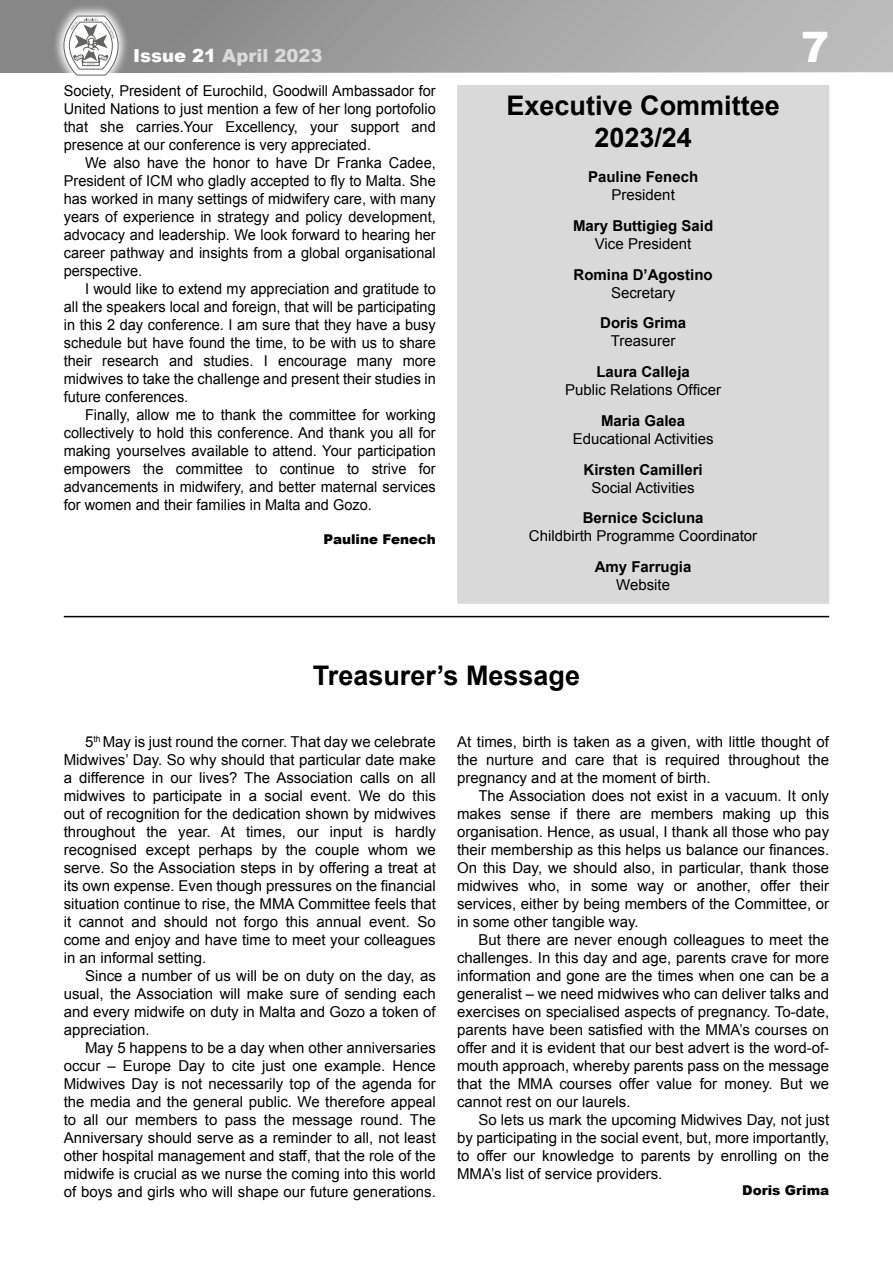
<style>
.page{position:relative;width:893px;height:1263px;background:#fff}
.page>*{position:absolute;margin:0;border:0;box-sizing:border-box;transform-origin:0 0}
.t1{font:900 42px "Arial";color:#fff}
.t2{font:700 27px/32.4px "Arial";color:#000;text-align:center}
.t3{font:900 18px "Arial";color:#dadada}
.t4{font:15px/18px "Arial";color:#000;text-align:justify}
.t5{font:700 15px "Arial";color:#000}
.t6{font:900 13.5px "Arial";color:#000}
.s1{color:#fff}
</style>
<div class="page">
<div style="left:458px;top:86px;width:370px;height:517px;background:#d9d9d9"></div>
<hr style="left:64px;top:616px;width:765px;height:1px;background:#000">
<div style="left:1px;top:0;width:892px;height:72px;background:linear-gradient(to right,#808080,#bfbfbf)"></div>
<svg style="left:52px;top:4px;width:78px;height:72px;background:#9f9f9f"></svg>
<svg style="left:64px;top:16px;width:54px;height:59px"></svg>
<p class="t3" style="left:133px;top:42px;width:191px"><span class="s1">Issue 21</span> April 2023</p>
<p class="t4" style="left:64px;top:82px;width:374px">Society, President of Eurochild, Goodwill Ambassador for United Nations to just mention a few of her long portofolio that she carries.Your Excellency, your support and presence at our conference is very appreciated.</p>
<p class="t4" style="left:64px;top:154px;width:374px;text-indent:21px">We also have the honor to have Dr Franka Cadee, President of ICM who gladly accepted to fly to Malta. She has worked in many settings of midwifery care, with many years of experience in strategy and policy development, advocacy and leadership. We look forward to hearing her career pathway and insights from a global organisational perspective.</p>
<p class="t4" style="left:64px;top:280px;width:374px;text-indent:21px">I would like to extend my appreciation and gratitude to all the speakers local and foreign, that will be participating in this 2 day conference. I am sure that they have a busy schedule but have found the time, to be with us to share their research and studies. I encourage many more midwives to take the challenge and present their studies in future conferences.</p>
<p class="t4" style="left:64px;top:406px;width:374px;text-indent:21px">Finally, allow me to thank the committee for working collectively to hold this conference. And thank you all for making yourselves available to attend. Your participation empowers the committee to continue to strive for advancements in midwifery, and better maternal services for women and their families in Malta and Gozo.</p>
<p class="t6" style="left:323px;top:530px;width:114px">Pauline Fenech</p>
<h2 class="t2" style="left:507px;top:90px;width:275px">Executive Committee<br>2023/24</h2>
<p class="t5" style="left:588px;top:167px;width:112px">Pauline Fenech</p>
<p class="t4" style="left:611px;top:186px;width:65px">President</p>
<p class="t5" style="left:573px;top:216px;width:142px">Mary Buttigieg Said</p>
<p class="t4" style="left:595px;top:235px;width:98px">Vice President</p>
<p class="t5" style="left:574px;top:264px;width:141px">Romina D’Agostino</p>
<p class="t4" style="left:611px;top:283px;width:66px">Secretary</p>
<p class="t5" style="left:600px;top:313px;width:87px">Doris Grima</p>
<p class="t4" style="left:611px;top:332px;width:66px">Treasurer</p>
<p class="t5" style="left:596px;top:362px;width:95px">Laura Calleja</p>
<p class="t4" style="left:565px;top:381px;width:157px">Public Relations Officer</p>
<p class="t5" style="left:601px;top:411px;width:86px">Maria Galea</p>
<p class="t4" style="left:573px;top:430px;width:142px">Educational Activities</p>
<p class="t5" style="left:583px;top:459px;width:121px">Kirsten Camilleri</p>
<p class="t4" style="left:591px;top:478px;width:105px">Social Activities</p>
<p class="t5" style="left:583px;top:508px;width:122px">Bernice Scicluna</p>
<p class="t4" style="left:529px;top:527px;width:230px">Childbirth Programme Coordinator</p>
<p class="t5" style="left:595px;top:557px;width:98px">Amy Farrugia</p>
<p class="t4" style="left:616px;top:576px;width:55px">Website</p>
<h1 class="t1" style="left:801px;top:16px;width:30px">7</h1>
<h2 class="t2" style="left:313px;top:660px;width:269px">Treasurer’s Message</h2>
<p class="t4" style="left:64px;top:732px;width:374px;text-indent:21px">5<sup>th</sup> May is just round the corner. That day we celebrate Midwives’ Day. So why should that particular date make a difference in our lives? The Association calls on all midwives to participate in a social event. We do this out of recognition for the dedication shown by midwives throughout the year. At times, our input is hardly recognised except perhaps by the couple whom we serve. So the Association steps in by offering a treat at its own expense. Even though pressures on the financial situation continue to rise, the MMA Committee feels that it cannot and should not forgo this annual event. So come and enjoy and have time to meet your colleagues in an informal setting.</p>
<p class="t4" style="left:64px;top:966px;width:374px;text-indent:21px">Since a number of us will be on duty on the day, as usual, the Association will make sure of sending each and every midwife on duty in Malta and Gozo a token of appreciation.</p>
<p class="t4" style="left:64px;top:1038px;width:374px;text-indent:21px">May 5 happens to be a day when other anniversaries occur – Europe Day to cite just one example. Hence Midwives Day is not necessarily top of the agenda for the media and the general public. We therefore appeal to all our members to pass the message round. The Anniversary should serve as a reminder to all, not least other hospital management and staff, that the role of the midwife is crucial as we nurse the coming into this world of boys and girls who will shape our future generations.</p>
<p class="t4" style="left:457px;top:732px;width:374px">At times, birth is taken as a given, with little thought of the nurture and care that is required throughout the pregnancy and at the moment of birth.</p>
<p class="t4" style="left:457px;top:786px;width:374px;text-indent:21px">The Association does not exist in a vacuum. It only makes sense if there are members making up this organisation. Hence, as usual, I thank all those who pay their membership as this helps us balance our finances.<br>On this Day, we should also, in particular, thank those midwives who, in some way or another, offer their services, either by being members of the Committee, or in some other tangible way.</p>
<p class="t4" style="left:457px;top:930px;width:374px;text-indent:21px">But there are never enough colleagues to meet the challenges. In this day and age, parents crave for more information and gone are the times when one can be a generalist – we need midwives who can deliver talks and exercises on specialised aspects of pregnancy. To-date, parents have been satisfied with the MMA’s courses on offer and it is evident that our best advert is the word-of&shy;mouth approach, whereby parents pass on the message that the MMA courses offer value for money. But we cannot rest on our laurels.</p>
<p class="t4" style="left:457px;top:1110px;width:374px;text-indent:21px">So lets us mark the upcoming Midwives Day, not just by participating in the social event, but, more importantly, to offer our knowledge to parents by enrolling on the MMA’s list of service providers.</p>
<p class="t6" style="left:742px;top:1180px;width:88px">Doris Grima</p>
</div>
